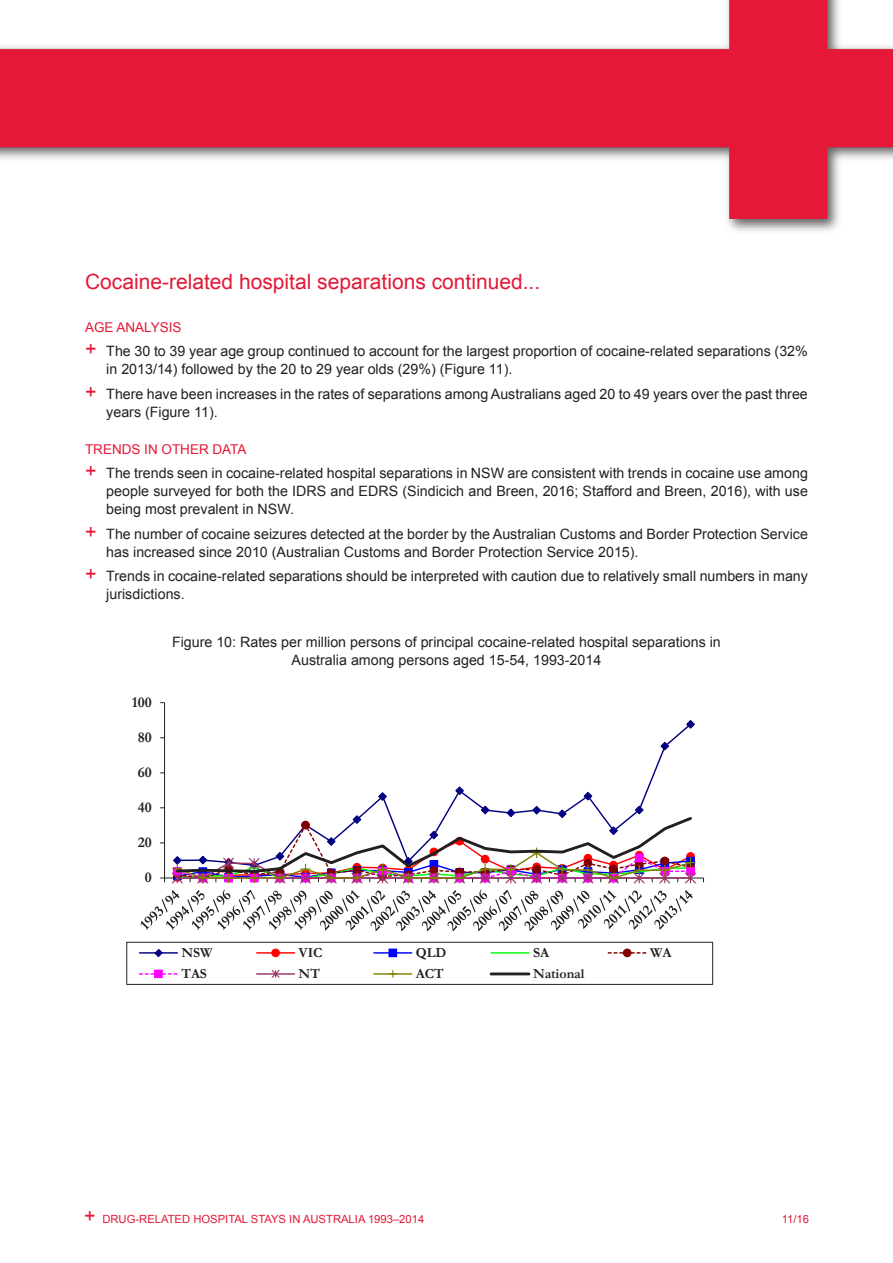
<style>
.page{position:relative;width:893px;height:1263px;background:#fff}
.page>*{position:absolute;margin:0;border:0;box-sizing:border-box;transform-origin:0 0}
._01__Header_1{font:21px "Arial";color:#e51836}
.t1{font:700 15px "Garamond";color:#231f20}
._02__Bullet_1{font:14.25px/18px "Arial";color:#231f20}
._02__Figure_HEAD{font:14.25px "Arial";color:#231f20}
.t2{font:700 13.8px "Garamond";color:#231f20}
._01__Header_2{font:13.5px "Arial";color:#e51836}
.t3{font:11.25px "Arial";color:#e51836}
.s1{font-family:"Arial Narrow";font-size:24px;color:#e51836}
.s2{font-family:"Arial Narrow";font-size:24px}
</style>
<div class="page">
<hr style="left:164px;top:703px;width:1px;height:175px;background:#231f20">
<hr style="left:165px;top:878px;width:538px;height:1px;background:#231f20">
<svg style="left:660px;top:741px;width:10px;height:10px"></svg>
<svg style="left:685px;top:720px;width:10px;height:10px"></svg>
<svg style="left:141px;top:785px;width:556px;height:146px"></svg>
<div style="left:127px;top:942px;width:586px;height:42px;border:1px solid #231f20"></div>
<hr style="left:140px;top:952px;width:37px;height:1px;background:#000080">
<svg style="left:153px;top:948px;width:11px;height:9px"></svg>
<hr style="left:257px;top:952px;width:37px;height:1px;background:#f00">
<div style="left:272px;top:949px;width:7px;height:8px;background:#f00;border-radius:50%"></div>
<div style="left:271px;top:948px;width:9px;height:9px;border:1px solid #f00;border-radius:50%"></div>
<hr style="left:374px;top:952px;width:38px;height:1px;background:#00f">
<svg style="left:387px;top:948px;width:11px;height:10px"></svg>
<hr style="left:491px;top:952px;width:38px;height:1px;background:#0f0">
<svg style="left:608px;top:952px;width:38px;height:1px"></svg>
<div style="left:623px;top:949px;width:8px;height:8px;background:#800000;border-radius:50%"></div>
<div style="left:623px;top:948px;width:8px;height:9px;border:1px solid #800000;border-radius:50%"></div>
<svg style="left:140px;top:969px;width:37px;height:10px"></svg>
<hr style="left:257px;top:973px;width:37px;height:2px;background:#936">
<svg style="left:270px;top:970px;width:11px;height:8px"></svg>
<hr style="left:374px;top:973px;width:38px;height:2px;background:#808000">
<svg style="left:389px;top:970px;width:8px;height:7px"></svg>
<hr style="left:491px;top:972px;width:38px;height:3px;background:#231f20">
<img style="left:0;top:0;width:893px;height:231px">
<p class="_01__Header_1" style="left:85px;top:267px;width:457px">Cocaine-related hospital separations continued...</p>
<p class="_01__Header_2" style="left:85px;top:318px;width:98px">AGE ANALYSIS</p>
<p class="_02__Bullet_1" style="left:106px;top:343px;width:703px;text-indent:-21px"><span class="s1">+</span> The 30 to 39 year age group continued to account for the largest proportion of cocaine-related separations (32% in 2013/14) followed by the 20 to 29 year olds (29%) (Figure 11).</p>
<p class="_02__Bullet_1" style="left:106px;top:385px;width:703px;text-indent:-21px"><span class="s1">+</span> There have been increases in the rates of separations among Australians aged 20 to 49 years over the past three years (Figure 11).</p>
<p class="_01__Header_2" style="left:85px;top:440px;width:163px">TRENDS IN OTHER DATA</p>
<p class="_02__Bullet_1" style="left:106px;top:464px;width:703px;text-align:justify;text-indent:-21px"><span class="s1">+</span> The trends seen in cocaine-related hospital separations in NSW are consistent with trends in cocaine use among people surveyed for both the IDRS and EDRS (Sindicich and Breen, 2016; Stafford and Breen, 2016), with use being most prevalent in NSW.</p>
<p class="_02__Bullet_1" style="left:106px;top:525px;width:703px;text-indent:-21px"><span class="s1">+</span> The number of cocaine seizures detected at the border by the Australian Customs and Border Protection Service has increased since 2010 (Australian Customs and Border Protection Service 2015).</p>
<p class="_02__Bullet_1" style="left:106px;top:567px;width:703px;text-indent:-21px"><span class="s1">+</span> Trends in cocaine-related separations should be interpreted with caution due to relatively small numbers in many jurisdictions.</p>
<p class="_02__Figure_HEAD" style="left:172px;top:632px;width:550px">Figure 10: Rates per million persons of principal cocaine-related hospital separations in</p>
<p class="_02__Figure_HEAD" style="left:292px;top:650px;width:311px">Australia among persons aged 15-54, 1993-2014</p>
<p class="t1" style="left:132px;top:692px;width:21px">100</p>
<p class="t1" style="left:138px;top:727px;width:16px">80</p>
<p class="t1" style="left:138px;top:762px;width:16px">60</p>
<p class="t1" style="left:138px;top:797px;width:16px">40</p>
<p class="t1" style="left:138px;top:832px;width:16px">20</p>
<p class="t1" style="left:145px;top:867px;width:9px">0</p>
<p class="t2" style="left:181px;top:943px;width:33px">NSW</p>
<p class="t2" style="left:299px;top:943px;width:25px">VIC</p>
<p class="t2" style="left:416px;top:943px;width:32px">QLD</p>
<p class="t2" style="left:533px;top:943px;width:18px">SA</p>
<p class="t2" style="left:650px;top:943px;width:23px">WA</p>
<p class="t2" style="left:181px;top:964px;width:27px">TAS</p>
<p class="t2" style="left:299px;top:964px;width:23px">NT</p>
<p class="t2" style="left:416px;top:964px;width:29px">ACT</p>
<p class="t2" style="left:533px;top:964px;width:53px">National</p>
<p class="t3" style="left:84px;top:1212px;width:342px"><span class="s2">+</span> DRUG-RELATED HOSPITAL STAYS IN AUSTRALIA 1993–2014</p>
<p class="t3" style="left:782px;top:1212px;width:29px">11/16</p>
</div>
